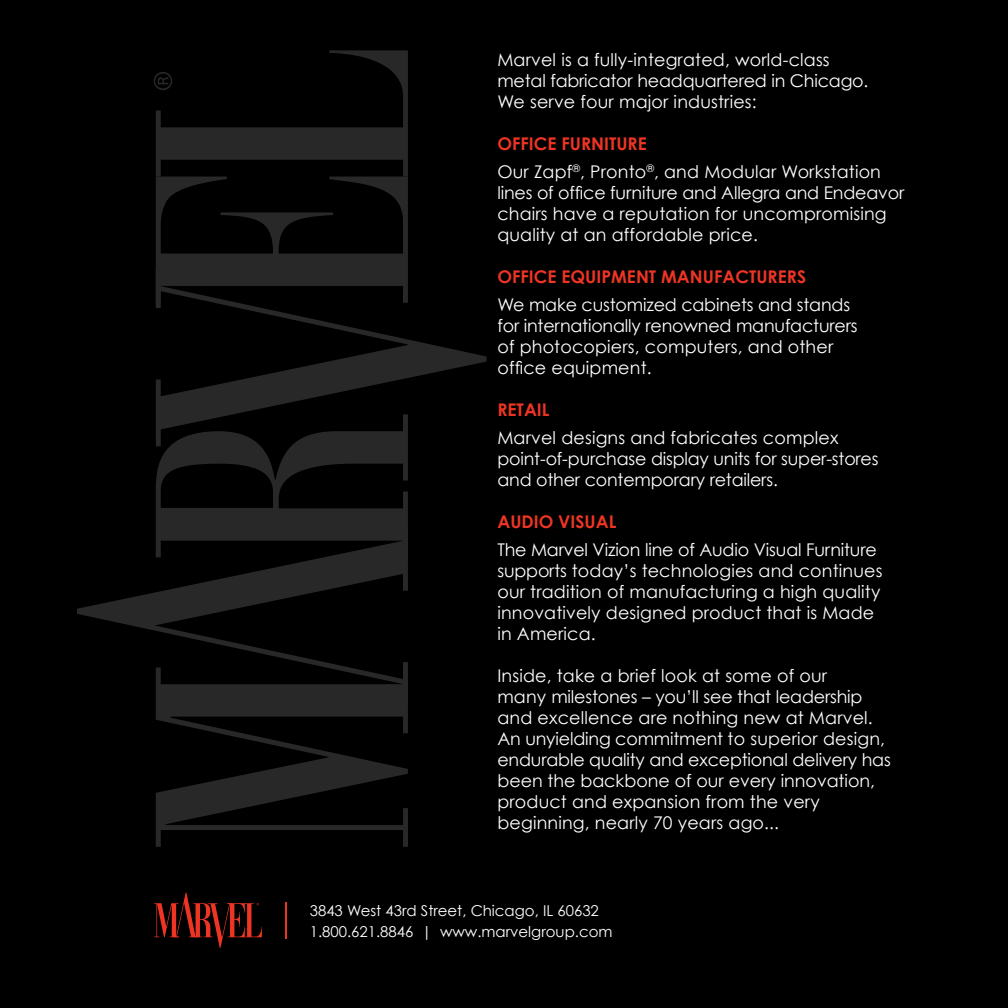
<style>
.page{position:relative;width:1008px;height:1008px;background:#000}
.page>*{position:absolute;margin:0;border:0;box-sizing:border-box;transform-origin:0 0}
.t1{font:17.5px/21px "Century Gothic";letter-spacing:.01em;color:#fff}
.t2{font:17.5px/21px "Century Gothic";letter-spacing:-.01em;color:#fff}
.t3{font:700 17.5px "Century Gothic";color:#ee3524}
.t4{font:15.05px/21px "Century Gothic";color:#fff}
.s1{font-weight:700;color:#ee3524}
</style>
<div class="page">
<hr style="left:285px;top:902px;width:1px;height:37px;background:#ee3524">
<svg style="left:154px;top:893px;width:108px;height:55px"></svg>
<svg style="left:156px;top:446px;width:252px;height:78px"></svg>
<svg style="left:156px;top:701px;width:252px;height:146px"></svg>
<svg style="left:77px;top:524px;width:331px;height:177px"></svg>
<svg style="left:156px;top:303px;width:331px;height:143px"></svg>
<svg style="left:154px;top:50px;width:254px;height:253px"></svg>
<p class="t1" style="left:497px;top:49px;width:373px">Marvel is a fully-integrated, world-class metal fabricator headquartered in Chicago.<br>We serve four major industries:</p>
<p class="t1" style="left:497px;top:129px;width:385px;line-height:28px"><span class="s1">OFFICE FURNITURE<br></span>Our Zapf<sup>®</sup>, Pronto<sup>®</sup>, and Modular Workstation</p>
<p class="t1" style="left:497px;top:182px;width:408px">lines of office furniture and Allegra and Endeavor chairs have a reputation for uncompromising quality at an affordable price.</p>
<p class="t3" style="left:497px;top:266px;width:310px">OFFICE EQUIPMENT MANUFACTURERS</p>
<p class="t2" style="left:497px;top:294px;width:362px">We make customized cabinets and stands for internationally renowned manufacturers of photocopiers, computers, and other office equipment.</p>
<p class="t3" style="left:497px;top:399px;width:54px">RETAIL</p>
<p class="t2" style="left:497px;top:427px;width:383px">Marvel designs and fabricates complex point-of-purchase display units for super-stores and other contemporary retailers.</p>
<p class="t3" style="left:497px;top:511px;width:120px">AUDIO VISUAL</p>
<p class="t1" style="left:497px;top:539px;width:387px">The Marvel Vizion line of Audio Visual Furniture supports today’s technologies and continues our tradition of manufacturing a high quality innovatively designed product that is Made in America.</p>
<p class="t1" style="left:497px;top:665px;width:395px">Inside, take a brief look at some of our<br>many milestones – you’ll see that leadership and excellence are nothing new at Marvel.<br>An unyielding commitment to superior design, endurable quality and exceptional delivery has been the backbone of our every innovation, product and expansion from the very beginning, nearly 70 years ago...</p>
<p class="t4" style="left:310px;top:900px;width:304px">3843 West 43rd Street, Chicago, IL 60632<br>1.800.621.8846 | www.marvelgroup.com</p>
</div>
